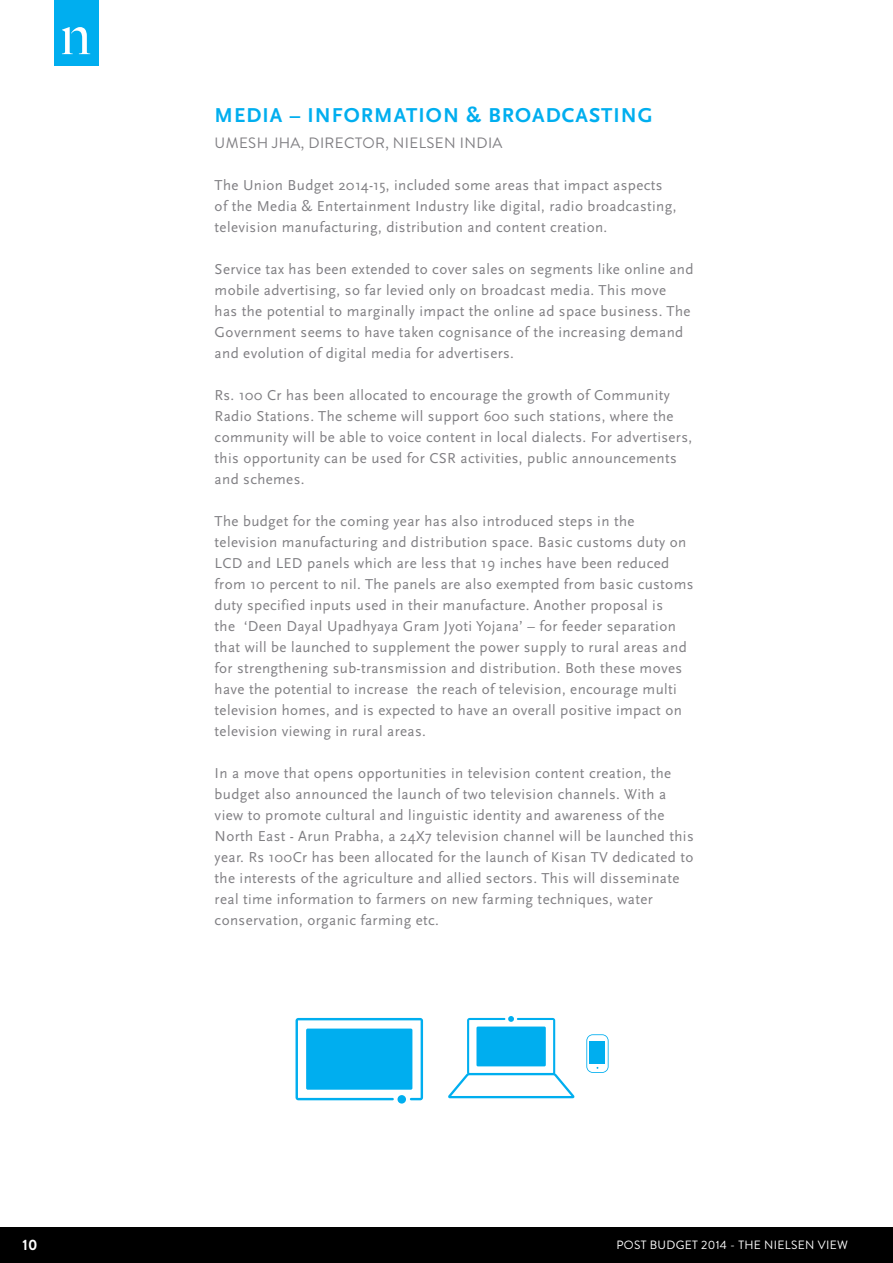
<style>
.page{position:relative;width:893px;height:1263px;background:#fff}
.page>*{position:absolute;margin:0;border:0;box-sizing:border-box;transform-origin:0 0}
.t1{font:700 21px "Scala Sans OT";letter-spacing:.05em;color:#00aeef}
.t2{font:15px/21px "Scala Sans OT";letter-spacing:.025em;color:#807f83}
.t3{font:15px "Brandon Grotesque";letter-spacing:.025em;color:#807f83}
.t4{font:700 15px "Brandon Grotesque";color:#fff}
.t5{font:12px "Brandon Grotesque";letter-spacing:.025em;color:#fff}
</style>
<div class="page">
<div style="left:0;top:1227px;width:893px;height:36px;background:#000"></div>
<div style="left:54px;top:0;width:44px;height:65px;background:#00adef"></div>
<svg style="left:62px;top:27px;width:28px;height:27px"></svg>
<div style="left:397px;top:1095px;width:9px;height:8px;background:#00aeef;border-radius:50%"></div>
<svg style="left:295px;top:1018px;width:128px;height:82px"></svg>
<svg style="left:586px;top:1034px;width:23px;height:39px"></svg>
<svg style="left:448px;top:1016px;width:127px;height:82px"></svg>
<h1 class="t1" style="left:215px;top:104px;width:440px">MEDIA – INFORMATION &amp; BROADCASTING</h1>
<p class="t3" style="left:215px;top:132px;width:289px">UMESH JHA, DIRECTOR, NIELSEN INDIA</p>
<p class="t2" style="left:215px;top:175px;width:463px">The Union Budget 2014-15, included some areas that impact aspects of the Media &amp; Entertainment Industry like digital, radio broadcasting, television manufacturing, distribution and content creation.</p>
<p class="t2" style="left:215px;top:259px;width:480px">Service tax has been extended to cover sales on segments like online and mobile advertising, so far levied only on broadcast media. This move<br>has the potential to marginally impact the online ad space business. The Government seems to have taken cognisance of the increasing demand and evolution of digital media for advertisers.</p>
<p class="t2" style="left:215px;top:385px;width:479px">Rs. 100 Cr has been allocated to encourage the growth of Community Radio Stations. The scheme will support 600 such stations, where the community will be able to voice content in local dialects. For advertisers, this opportunity can be used for CSR activities, public announcements and schemes.</p>
<p class="t2" style="left:215px;top:511px;width:480px">The budget for the coming year has also introduced steps in the television manufacturing and distribution space. Basic customs duty on LCD and LED panels which are less that 19 inches have been reduced from 10 percent to nil. The panels are also exempted from basic customs duty specified inputs used in their manufacture. Another proposal is<br>the ‘Deen Dayal Upadhyaya Gram Jyoti Yojana’ – for feeder separation that will be launched to supplement the power supply to rural areas and for strengthening sub-transmission and distribution. Both these moves have the potential to increase the reach of television, encourage multi television homes, and is expected to have an overall positive impact on television viewing in rural areas.</p>
<p class="t2" style="left:215px;top:763px;width:481px">In a move that opens opportunities in television content creation, the budget also announced the launch of two television channels. With a view to promote cultural and linguistic identity and awareness of the North East - Arun Prabha, a 24X7 television channel will be launched this year. Rs 100Cr has been allocated for the launch of Kisan TV dedicated to the interests of the agriculture and allied sectors. This will disseminate real time information to farmers on new farming techniques, water conservation, organic farming etc.</p>
<p class="t4" style="left:22px;top:1234px;width:17px">10</p>
<p class="t5" style="left:616px;top:1237px;width:233px">POST BUDGET 2014 - THE NIELSEN VIEW</p>
</div>
